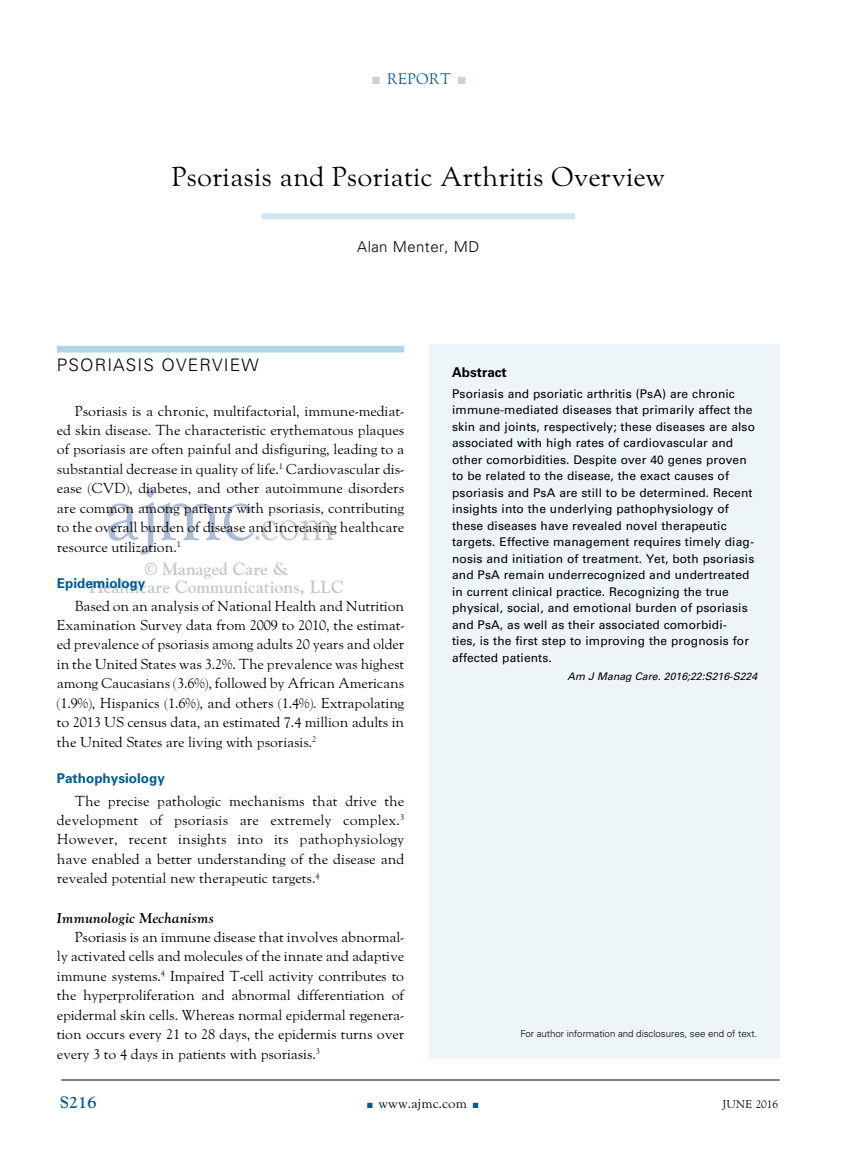
<style>
.page{position:relative;width:851px;height:1161px;background:#fff}
.page>*{position:absolute;margin:0;border:0;box-sizing:border-box;transform-origin:0 0}
.t1{font:27px "LTC Goudy Oldstyle Pro";color:#000}
.t2{font:700 17.55px/17.5px "Goudy";color:#c7c8c8;text-align:center}
.t3{font:300 17.25px "Univers LT Std";letter-spacing:.065em;color:#000}
.t4{font:700 16.5px "Goudy";color:#005990}
.t5{font:300 15px "Univers LT Std";letter-spacing:.025em;color:#000}
.t6{font:15px "LTC Goudy Oldstyle Pro";letter-spacing:.02em;color:#005990}
.t7{font:14.25px/19.5px "LTC Goudy Oldstyle Pro";letter-spacing:-.01em;color:#000;text-align:justify}
.t8{font:italic 700 14.25px "LTC Goudy Oldstyle Pro";letter-spacing:-.005em;color:#000}
.t9{font:700 13.5px "Univers LT Std";color:#005990}
.t10{font:13.5px "LTC Goudy Oldstyle Pro";color:#000}
.t11{font:700 13.5px "Univers LT Std";color:#000}
.t12{font:12px/16.5px "Univers LT Std";letter-spacing:.01em;color:#000}
.t13{font:11.25px "LTC Goudy Oldstyle Pro";letter-spacing:.01em;color:#000}
.t14{font:italic 10.5px "Univers LT Std";color:#000}
.t15{font:300 9.75px "Univers LT Std";letter-spacing:-.005em;color:#000}
.s1{color:#c4d6cc}
.s2{color:#005990}
</style>
<div class="page">
<hr style="left:61px;top:1080px;width:718px;height:1px;background:#000">
<svg style="left:108px;top:488px;width:226px;height:67px"></svg>
<div style="left:57px;top:346px;width:347px;height:7px;background:#b1d5e7"></div>
<div style="left:429px;top:345px;width:350px;height:714px;background:#edf5f9"></div>
<div style="left:261px;top:213px;width:314px;height:6px;background:#d0e5f0"></div>
<p class="t6" style="left:372px;top:71px;width:95px"><span class="s1">■</span> REPORT <span class="s1">■</span></p>
<h1 class="t1" style="left:171px;top:162px;width:495px">Psoriasis and Psoriatic Arthritis Overview</h1>
<p class="t5" style="left:357px;top:238px;width:123px">Alan Menter, MD</p>
<p class="t3" style="left:57px;top:354px;width:203px">PSORIASIS OVERVIEW</p>
<p class="t7" style="left:57px;top:402px;width:349px;text-indent:18px">Psoriasis is a chronic, multifactorial, immune-mediat&shy;ed skin disease. The characteristic erythematous plaques of psoriasis are often painful and disfiguring, leading to a substantial decrease in quality of life.<sup>1</sup> Cardiovascular dis&shy;ease (CVD), diabetes, and other autoimmune disorders are common among patients with psoriasis, contributing to the overall burden of disease and increasing healthcare resource utilization.<sup>1</sup></p>
<p class="t9" style="left:57px;top:575px;width:90px">Epidemiology</p>
<p class="t7" style="left:57px;top:597px;width:349px;text-indent:18px">Based on an analysis of National Health and Nutrition Examination Survey data from 2009 to 2010, the estimat&shy;ed prevalence of psoriasis among adults 20 years and older in the United States was 3.2%. The prevalence was highest among Caucasians (3.6%), followed by African Americans (1.9%), Hispanics (1.6%), and others (1.4%). Extrapolating to 2013 US census data, an estimated 7.4 million adults in the United States are living with psoriasis.<sup>2</sup></p>
<p class="t9" style="left:57px;top:770px;width:110px">Pathophysiology</p>
<p class="t7" style="left:57px;top:792px;width:349px;text-indent:18px">The precise pathologic mechanisms that drive the development of psoriasis are extremely complex.<sup>3<br></sup>However, recent insights into its pathophysiology have enabled a better understanding of the disease and revealed potential new therapeutic targets.<sup>4</sup></p>
<p class="t8" style="left:57px;top:910px;width:159px">Immunologic Mechanisms</p>
<p class="t7" style="left:57px;top:928px;width:349px;text-indent:18px">Psoriasis is an immune disease that involves abnormal&shy;ly activated cells and molecules of the innate and adaptive immune systems.<sup>4</sup> Impaired T-cell activity contributes to the hyperproliferation and abnormal differentiation of epidermal skin cells. Whereas normal epidermal regenera&shy;tion occurs every 21 to 28 days, the epidermis turns over every 3 to 4 days in patients with psoriasis.<sup>3</sup></p>
<p class="t2" style="left:89px;top:560px;width:256px">© Managed Care &amp;<br>Healthcare Communications, LLC</p>
<p class="t11" style="left:452px;top:364px;width:56px">Abstract</p>
<p class="t12" style="left:452px;top:386px;width:304px">Psoriasis and psoriatic arthritis (PsA) are chronic immune-mediated diseases that primarily affect the skin and joints, respectively; these diseases are also associated with high rates of cardiovascular and other comorbidities. Despite over 40 genes proven to be related to the disease, the exact causes of psoriasis and PsA are still to be determined. Recent insights into the underlying pathophysiology of these diseases have revealed novel therapeutic targets. Effective management requires timely diag&shy;nosis and initiation of treatment. Yet, both psoriasis and PsA remain underrecognized and undertreated in current clinical practice. Recognizing the true physical, social, and emotional burden of psoriasis and PsA, as well as their associated comorbidi-<br>ties, is the first step to improving the prognosis for affected patients.</p>
<p class="t14" style="left:567px;top:670px;width:191px">Am J Manag Care. 2016;22:S216-S224</p>
<p class="t15" style="left:520px;top:1027px;width:238px">For author information and disclosures, see end of text.</p>
<p class="t4" style="left:60px;top:1092px;width:38px">S216</p>
<p class="t10" style="left:367px;top:1096px;width:113px"><span class="s2">■</span> www.ajmc.com <span class="s2">■</span></p>
<p class="t13" style="left:722px;top:1098px;width:57px">JUNE 2016</p>
</div>
